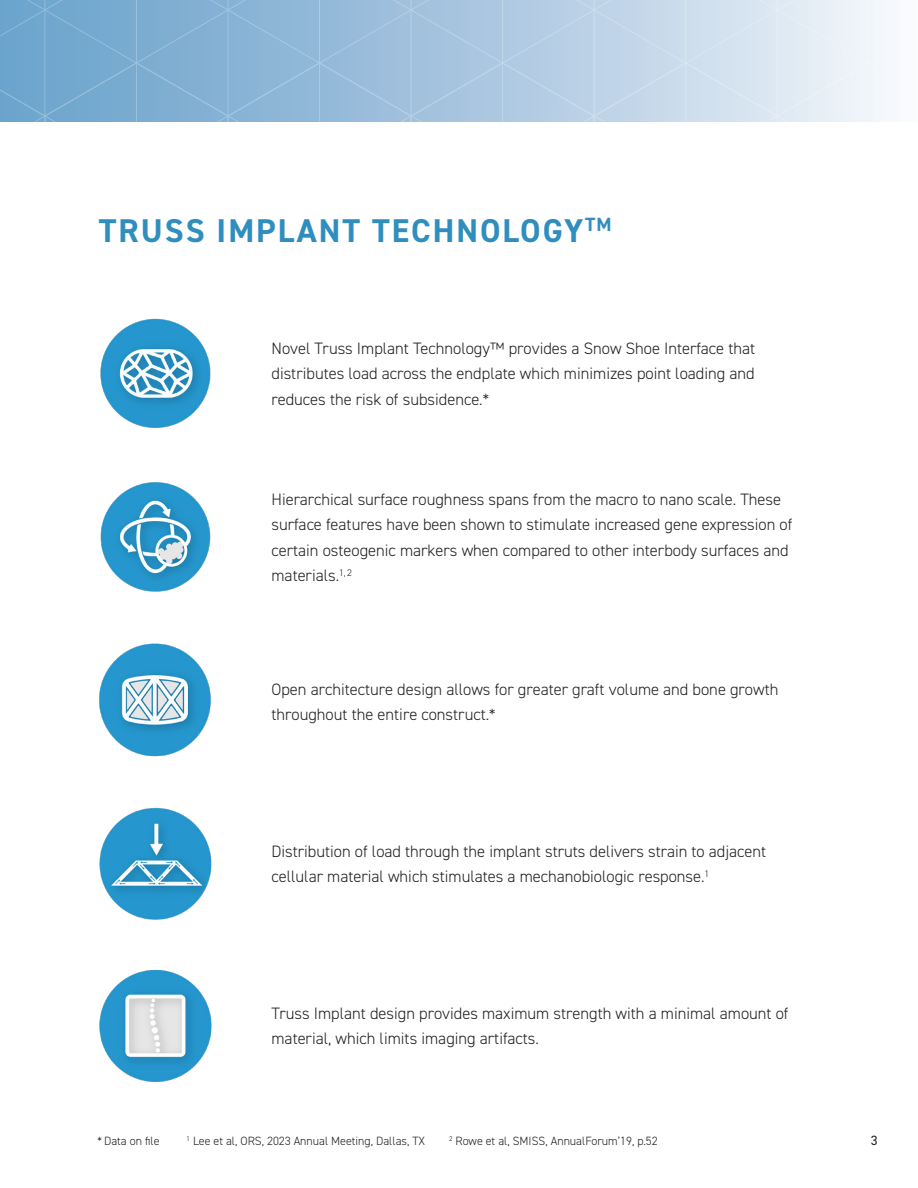
<style>
.page{position:relative;width:918px;height:1188px;background:#fff}
.page>*{position:absolute;margin:0;border:0;box-sizing:border-box;transform-origin:0 0}
.t1{font:700 33px "DIN2014";letter-spacing:.06em;color:#308ebe}
.t2{font:300 16.5px/25.5px "DIN2014";color:#231f20}
.t3{font:13.5px "DIN2014";color:#231f20}
.t4{font:300 12px "DIN2014";color:#231f20}
</style>
<div class="page">
<svg style="left:0;top:0;width:886px;height:122px;background:#a8c7e0"></svg>
<img style="left:100px;top:318px;width:111px;height:110px">
<img style="left:100px;top:482px;width:111px;height:110px">
<img style="left:99px;top:643px;width:112px;height:114px">
<img style="left:99px;top:807px;width:113px;height:113px">
<img style="left:99px;top:969px;width:113px;height:113px">
<h1 class="t1" style="left:99px;top:208px;width:514px">TRUSS IMPLANT TECHNOLOGY<sup>TM</sup></h1>
<p class="t2" style="left:272px;top:335px;width:485px;text-align:justify">Novel Truss Implant Technology™ provides a Snow Shoe Interface that distributes load across the endplate which minimizes point loading and reduces the risk of subsidence.*</p>
<p class="t2" style="left:272px;top:486px;width:522px">Hierarchical surface roughness spans from the macro to nano scale. These surface features have been shown to stimulate increased gene expression of certain osteogenic markers when compared to other interbody surfaces and materials.<sup>1,2</sup></p>
<p class="t2" style="left:272px;top:677px;width:508px">Open architecture design allows for greater graft volume and bone growth throughout the entire construct.*</p>
<p class="t2" style="left:272px;top:838px;width:496px">Distribution of load through the implant struts delivers strain to adjacent cellular material which stimulates a mechanobiologic response.<sup>1</sup></p>
<p class="t2" style="left:272px;top:1000px;width:519px">Truss Implant design provides maximum strength with a minimal amount of material, which limits imaging artifacts.</p>
<p class="t4" style="left:97px;top:1133px;width:64px">* Data on file</p>
<p class="t4" style="left:187px;top:1133px;width:240px"><sup>1</sup> Lee et al, ORS, 2023 Annual Meeting, Dallas, TX</p>
<p class="t4" style="left:449px;top:1133px;width:210px"><sup>2</sup> Rowe et al, SMISS, AnnualForum’19, p.52</p>
<p class="t3" style="left:871px;top:1131px;width:8px">3</p>
</div>
